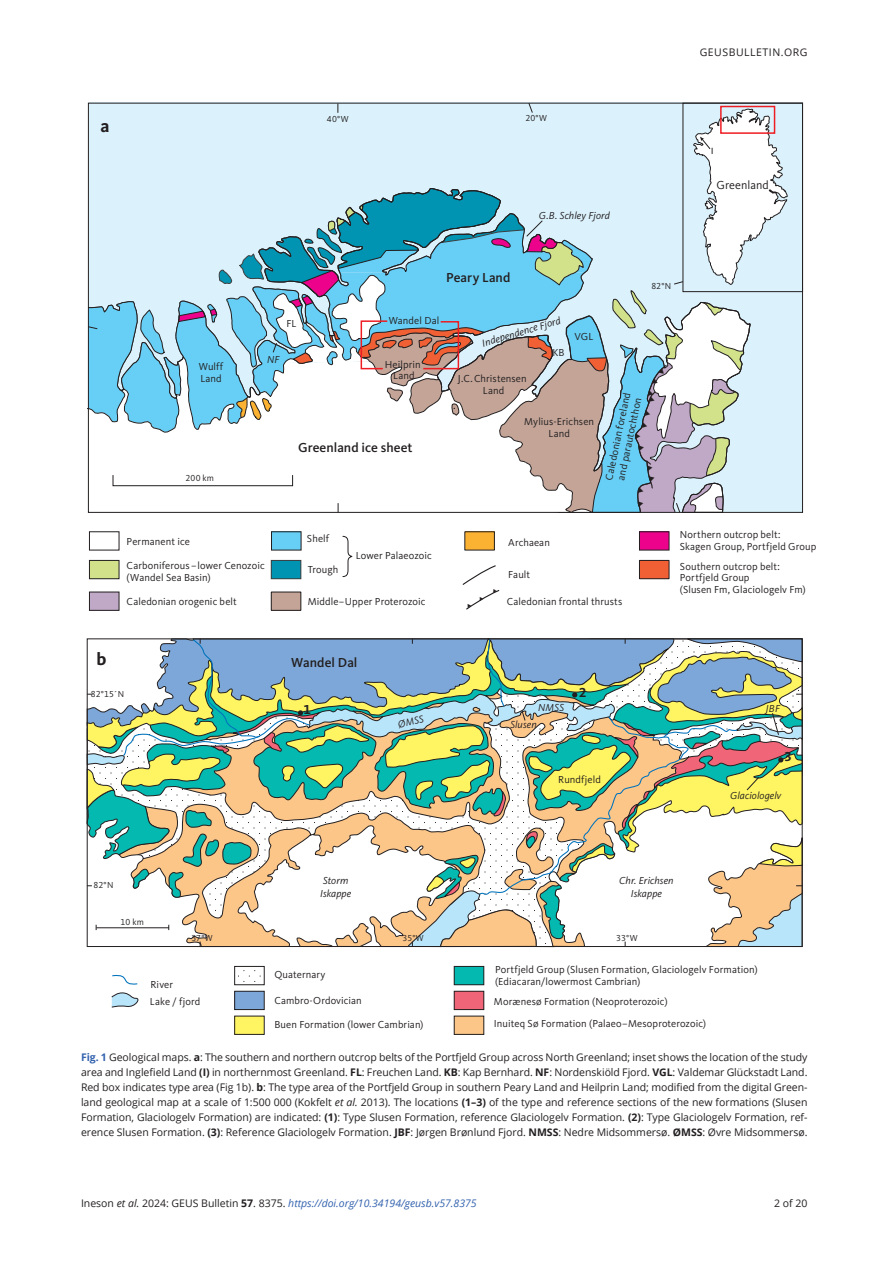
<style>
.page{position:relative;width:893px;height:1263px;background:#fff}
.page>*{position:absolute;margin:0;border:0;box-sizing:border-box;transform-origin:0 0}
.t1{font:700 18px "Kievit Pro";color:#231f20}
.t2{font:500 13.5px "Kievit Pro";color:#231f20}
.t3{font:700 13.5px "Kievit Pro";color:#231f20}
.t4{font:12px "Kievit Pro";color:#231f20}
.FC{font:10.5px/15px "Open Sans";letter-spacing:-.005em;color:#231f20;text-align:justify}
.t5{font:10.5px/11.9px "Kievit Pro";letter-spacing:.01em;color:#231f20}
.t6{font:italic 10.5px/13.4px "Kievit Pro";letter-spacing:.005em;color:#231f20;text-align:center}
.t7{font:italic 10.5px "Open Sans";color:#3463af}
.FC-2{font:10.5px "Open Sans";letter-spacing:.05em;color:#231f20}
.t8{font:italic 10.35px "Kievit Pro";color:#231f20}
.t9{font:9px "Kievit Pro";letter-spacing:.01em;color:#231f20}
.t10{font:9px "Gill Sans";color:#231f20}
.s1{font-weight:700;color:#3463af}
.s2{font-weight:700}
.s3{font-style:italic}
.s4{font-style:normal;color:#231f20}
.s5{color:#231f20}
.s6{font-weight:700;font-style:normal;color:#231f20}
</style>
<div class="page">
<svg style="left:111px;top:992px;width:28px;height:16px"></svg>
<svg style="left:112px;top:974px;width:26px;height:11px"></svg>
<svg style="left:342px;top:536px;width:10px;height:41px"></svg>
<div style="left:89px;top:531px;width:30px;height:19px;border:1px solid #231f20"></div>
<div style="left:89px;top:560px;width:30px;height:19px;background:#d1e28b"></div>
<div style="left:89px;top:560px;width:30px;height:19px;border:1px solid #231f20"></div>
<div style="left:271px;top:532px;width:30px;height:18px;background:#67cef5"></div>
<div style="left:271px;top:531px;width:30px;height:19px;border:1px solid #231f20"></div>
<div style="left:271px;top:560px;width:30px;height:19px;background:#0093b2"></div>
<div style="left:271px;top:560px;width:30px;height:19px;border:1px solid #3e3e3f"></div>
<div style="left:271px;top:592px;width:30px;height:18px;background:#c3a497"></div>
<div style="left:271px;top:592px;width:30px;height:19px;border:1px solid #231f20"></div>
<div style="left:639px;top:532px;width:30px;height:18px;background:#ed028c"></div>
<div style="left:639px;top:531px;width:30px;height:19px;border:1px solid #231f20"></div>
<div style="left:639px;top:560px;width:30px;height:19px;background:#f15f34"></div>
<div style="left:639px;top:560px;width:30px;height:19px;border:1px solid #231f20"></div>
<div style="left:89px;top:592px;width:30px;height:18px;background:#c0a9c7"></div>
<div style="left:89px;top:592px;width:30px;height:19px;border:1px solid #231f20"></div>
<div style="left:465px;top:532px;width:29px;height:18px;background:#fbb131"></div>
<div style="left:465px;top:531px;width:30px;height:19px;border:1px solid #231f20"></div>
<div style="left:234px;top:966px;width:30px;height:19px;border:1px solid #231f20"></div>
<div style="left:235px;top:991px;width:29px;height:18px;background:#7ca7d8"></div>
<div style="left:234px;top:991px;width:30px;height:19px;border:1px solid #231f20"></div>
<div style="left:235px;top:1016px;width:29px;height:18px;background:#fff461"></div>
<div style="left:234px;top:1016px;width:30px;height:19px;border:1px solid #231f20"></div>
<div style="left:454px;top:966px;width:30px;height:19px;background:#03b9b0"></div>
<div style="left:454px;top:966px;width:30px;height:19px;border:1px solid #231f20"></div>
<div style="left:454px;top:991px;width:30px;height:18px;background:#f16578"></div>
<div style="left:454px;top:991px;width:30px;height:19px;border:1px solid #231f20"></div>
<div style="left:454px;top:1016px;width:30px;height:18px;background:#fdc689"></div>
<div style="left:454px;top:1016px;width:30px;height:19px;border:1px solid #231f20"></div>
<svg style="left:86px;top:638px;width:717px;height:309px"></svg>
<svg style="left:88px;top:102px;width:700px;height:411px"></svg>
<svg style="left:462px;top:565px;width:38px;height:45px"></svg>
<p class="FC-2" style="left:700px;top:45px;width:109px">GEUSBULLETIN.ORG</p>
<p class="t1" style="left:101px;top:115px;width:11px">a</p>
<p class="t9" style="left:327px;top:113px;width:23px">40°W</p>
<p class="t9" style="left:525px;top:113px;width:23px">20°W</p>
<p class="t6" style="left:539px;top:209px;width:73px">G.B. Schley Fjord</p>
<p class="t10" style="left:711px;top:145px;width:4px">I</p>
<p class="t4" style="left:716px;top:178px;width:54px">Greenland</p>
<p class="t5" style="left:199px;top:361px;width:26px">Wulff<br>Land</p>
<p class="t9" style="left:185px;top:473px;width:30px">200 km</p>
<p class="t2" style="left:446px;top:270px;width:66px">Peary Land</p>
<p class="t5" style="left:286px;top:317px;width:12px">FL</p>
<p class="t6" style="left:267px;top:353px;width:14px">NF</p>
<p class="t5" style="left:389px;top:315px;width:52px">Wandel Dal</p>
<p class="t5" style="left:385px;top:358px;width:37px;line-height:10.9px;text-align:center">Heilprin<br>Land</p>
<p class="t2" style="left:298px;top:439px;width:116px">Greenland ice sheet</p>
<p class="t6" style="left:480px;top:337px;width:83px;rotate:-17deg">Independence Fjord</p>
<p class="t5" style="left:552px;top:347px;width:14px">KB</p>
<p class="t5" style="left:574px;top:331px;width:21px">VGL</p>
<p class="t5" style="left:458px;top:373px;width:70px;text-align:center">J.C.Christensen<br>Land</p>
<p class="t5" style="left:524px;top:416px;width:71px;text-align:center">Mylius-Erichsen<br>Land</p>
<p class="t9" style="left:651px;top:280px;width:21px">82°N</p>
<p class="t5" style="left:603px;top:479px;width:91px;rotate:-78deg">Caledonian foreland and parautochthon</p>
<p class="t5" style="left:127px;top:536px;width:65px">Permanent ice</p>
<p class="t5" style="left:127px;top:560px;width:140px">Carboniferous – lower Cenozoic (Wandel Sea Basin)</p>
<p class="t5" style="left:127px;top:595px;width:112px">Caledonian orogenic belt</p>
<p class="t1" style="left:96px;top:648px;width:11px">b</p>
<p class="t9" style="left:91px;top:689px;width:35px">82°15´N</p>
<p class="t5" style="left:307px;top:533px;width:24px">Shelf</p>
<p class="t5" style="left:308px;top:563px;width:32px">Trough</p>
<p class="t5" style="left:356px;top:550px;width:78px">Lower Palaeozoic</p>
<p class="t5" style="left:308px;top:595px;width:119px">Middle–Upper Proterozoic</p>
<p class="t2" style="left:291px;top:654px;width:68px">Wandel Dal</p>
<p class="t3" style="left:303px;top:701px;width:9px">1</p>
<p class="t8" style="left:397px;top:718px;width:28px;rotate:-13deg">ØMSS</p>
<p class="t5" style="left:508px;top:536px;width:43px">Archaean</p>
<p class="t5" style="left:508px;top:569px;width:23px">Fault</p>
<p class="t5" style="left:507px;top:595px;width:117px">Caledonian frontal thrusts</p>
<p class="t6" style="left:538px;top:701px;width:28px">NMSS</p>
<p class="t6" style="left:510px;top:718px;width:28px">Slusen</p>
<p class="t3" style="left:579px;top:685px;width:9px">2</p>
<p class="t5" style="left:558px;top:773px;width:44px">Rundfjeld</p>
<p class="t5" style="left:680px;top:529px;width:138px">Northern outcrop belt:<br>Skagen Group, Portfjeld Group</p>
<p class="t5" style="left:680px;top:560px;width:127px">Southern outcrop belt:<br>Portfjeld Group<br>(Slusen Fm, Glaciologelv Fm)</p>
<p class="t6" style="left:766px;top:702px;width:16px">JBF</p>
<p class="t3" style="left:784px;top:749px;width:9px">3</p>
<p class="t6" style="left:730px;top:789px;width:53px">Glaciologelv</p>
<p class="t9" style="left:94px;top:879px;width:21px">82°N</p>
<p class="t9" style="left:121px;top:916px;width:25px">10 km</p>
<p class="t6" style="left:320px;top:874px;width:33px;text-align:left">Storm<br>Iskappe</p>
<p class="t6" style="left:619px;top:874px;width:56px">Chr. Erichsen<br>Iskappe</p>
<p class="t9" style="left:191px;top:932px;width:23px">37°W</p>
<p class="t9" style="left:403px;top:932px;width:23px">35°W</p>
<p class="t9" style="left:616px;top:932px;width:23px">33°W</p>
<p class="t5" style="left:151px;top:978px;width:24px">River</p>
<p class="t5" style="left:150px;top:996px;width:52px">Lake / fjord</p>
<p class="t5" style="left:274px;top:968px;width:53px">Quaternary</p>
<p class="t5" style="left:274px;top:995px;width:89px">Cambro-Ordovician</p>
<p class="t5" style="left:274px;top:1019px;width:151px">Buen Formation (lower Cambrian)</p>
<p class="t5" style="left:495px;top:963px;width:264px">Portfjeld Group (Slusen Formation, Glaciologelv Formation) (Ediacaran/lowermost Cambrian)</p>
<p class="t5" style="left:494px;top:990px;width:214px;line-height:22px">Morænesø Formation (Neoproterozoic)<br>Inuiteq Sø Formation (Palaeo–Mesoproterozoic)</p>
<p class="FC" style="left:81px;top:1049px;width:728px"><span class="s1">Fig. 1</span> Geological maps. <span class="s2">a</span>: The southern and northern outcrop belts of the Portfjeld Group across North Greenland; inset shows the location of the study area and Inglefield Land <span class="s2">(I)</span> in northernmost Greenland. <span class="s2">FL</span>: Freuchen Land. <span class="s2">KB</span>: Kap Bernhard. <span class="s2">NF</span>: Nordenskiöld Fjord. <span class="s2">VGL</span>: Valdemar Glückstadt Land.<br>Red box indicates type area (Fig 1b). <span class="s2">b</span>: The type area of the Portfjeld Group in southern Peary Land and Heilprin Land; modified from the digital Green&shy;land geological map at a scale of 1:500 000 (Kokfelt <span class="s3">et al.</span> 2013). The locations <span class="s2">(1–3)</span> of the type and reference sections of the new formations (Slusen Formation, Glaciologelv Formation) are indicated: <span class="s2">(1)</span>: Type Slusen Formation, reference Glaciologelv Formation. <span class="s2">(2)</span>: Type Glaciologelv Formation, ref&shy;erence Slusen Formation. <span class="s2">(3)</span>: Reference Glaciologelv Formation. <span class="s2">JBF</span>: Jørgen Brønlund Fjord. <span class="s2">NMSS</span>: Nedre Midsommersø. <span class="s2">ØMSS</span>: Øvre Midsommersø.</p>
<p class="t7" style="left:81px;top:1196px;width:397px"><span class="s4">Ineson</span> <span class="s5">et al.</span> <span class="s4">2024: GEUS Bulletin</span> <span class="s6">57</span><span class="s4">. 8375.</span> https://doi.org/10.34194/geusb.v57.8375</p>
<p class="FC" style="left:774px;top:1195px;width:35px">2 of 20</p>
</div>
